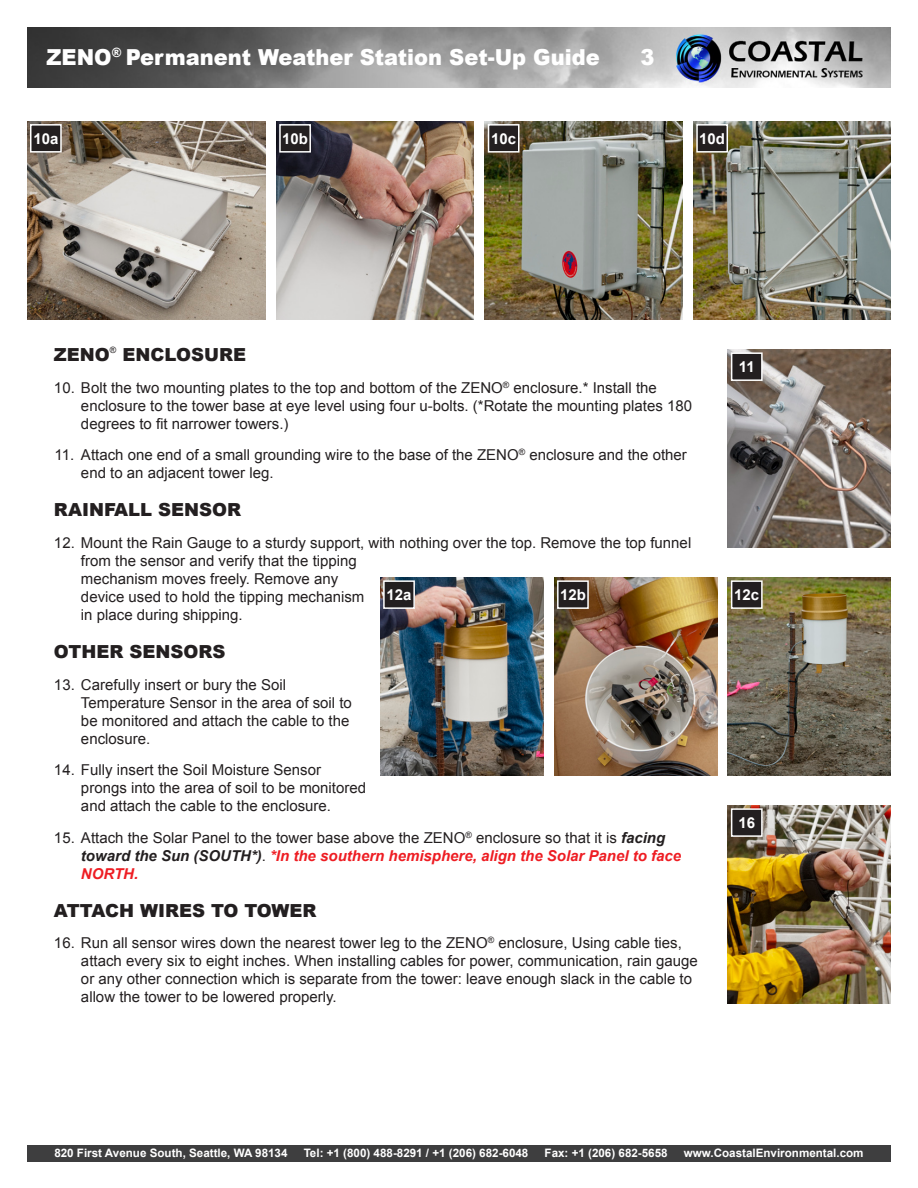
<style>
.page{position:relative;width:918px;height:1188px;background:#fff}
.page>*{position:absolute;margin:0;border:0;box-sizing:border-box;transform-origin:0 0}
.t1{font:900 22.05px "Arial";color:#fff;scale:.95 1}
.Heading{font:900 18px "Arial";color:#231f20}
.bullets{font:15px/18px "Arial";color:#231f20}
.t2{font:700 15px "Arial";color:#fff}
.t3{font:700 11.7px "Arial";color:#fff}
.s1{font-weight:700;font-style:italic}
.s2{font-weight:700;font-style:italic;color:#ee1d23}
</style>
<div class="page">
<div style="left:27px;top:1145px;width:864px;height:16px;background:#3e3e3f"></div>
<img style="left:728px;top:805px;width:163px;height:198px">
<div style="left:732px;top:809px;width:30px;height:27px;background:#231f20"></div>
<div style="left:731px;top:808px;width:32px;height:29px;border:2px solid #fff"></div>
<img style="left:728px;top:577px;width:163px;height:198px">
<div style="left:732px;top:581px;width:30px;height:27px;background:#231f20"></div>
<div style="left:731px;top:580px;width:32px;height:29px;border:2px solid #fff"></div>
<img style="left:554px;top:577px;width:163px;height:198px">
<div style="left:558px;top:581px;width:30px;height:27px;background:#231f20"></div>
<div style="left:557px;top:580px;width:32px;height:29px;border:2px solid #fff"></div>
<img style="left:380px;top:577px;width:163px;height:198px">
<div style="left:384px;top:581px;width:30px;height:27px;background:#231f20"></div>
<div style="left:383px;top:580px;width:32px;height:29px;border:2px solid #fff"></div>
<img style="left:728px;top:349px;width:163px;height:198px">
<div style="left:732px;top:353px;width:30px;height:27px;background:#231f20"></div>
<div style="left:731px;top:352px;width:32px;height:29px;border:2px solid #fff"></div>
<img style="left:27px;top:122px;width:238px;height:197px">
<div style="left:31px;top:125px;width:30px;height:27px;background:#231f20"></div>
<div style="left:30px;top:124px;width:32px;height:29px;border:2px solid #fff"></div>
<img style="left:276px;top:122px;width:198px;height:197px">
<div style="left:280px;top:125px;width:30px;height:27px;background:#231f20"></div>
<div style="left:279px;top:124px;width:32px;height:29px;border:2px solid #fff"></div>
<img style="left:485px;top:122px;width:197px;height:197px">
<div style="left:489px;top:125px;width:30px;height:27px;background:#231f20"></div>
<div style="left:488px;top:124px;width:32px;height:29px;border:2px solid #fff"></div>
<img style="left:693px;top:122px;width:198px;height:197px">
<div style="left:697px;top:125px;width:30px;height:27px;background:#231f20"></div>
<div style="left:696px;top:124px;width:32px;height:29px;border:2px solid #fff"></div>
<img style="left:27px;top:27px;width:864px;height:61px">
<p class="t1" style="left:46px;top:41px;width:584px">ZENO<sup>®</sup> Permanent Weather Station Set-Up Guide</p>
<p class="t1" style="left:641px;top:41px;width:16px">3</p>
<p class="t2" style="left:33px;top:129px;width:27px">10a</p>
<p class="t2" style="left:282px;top:129px;width:27px">10b</p>
<p class="t2" style="left:491px;top:129px;width:27px">10c</p>
<p class="t2" style="left:699px;top:129px;width:27px">10d</p>
<p class="Heading" style="left:54px;top:342px;width:194px">ZENO<sup>®</sup> ENCLOSURE</p>
<p class="bullets" style="left:81px;top:379px;width:613px;text-indent:-27px">10. Bolt the two mounting plates to the top and bottom of the ZENO<sup>®</sup> enclosure.* Install the enclosure to the tower base at eye level using four u-bolts. (*Rotate the mounting plates 180 degrees to fit narrower towers.)</p>
<p class="bullets" style="left:81px;top:446px;width:607px;text-indent:-26px">11. Attach one end of a small grounding wire to the base of the ZENO<sup>®</sup> enclosure and the other end to an adjacent tower leg.</p>
<p class="Heading" style="left:54px;top:497px;width:189px">RAINFALL SENSOR</p>
<p class="bullets" style="left:81px;top:534px;width:612px;text-indent:-27px">12. Mount the Rain Gauge to a sturdy support, with nothing over the top. Remove the top funnel from the sensor and verify that the tipping<br>mechanism moves freely. Remove any<br>device used to hold the tipping mechanism<br>in place during shipping.</p>
<p class="Heading" style="left:54px;top:639px;width:173px">OTHER SENSORS</p>
<p class="bullets" style="left:81px;top:676px;width:272px;text-indent:-27px">13. Carefully insert or bury the Soil<br>Temperature Sensor in the area of soil to be monitored and attach the cable to the enclosure.</p>
<p class="bullets" style="left:81px;top:761px;width:287px;text-indent:-27px">14. Fully insert the Soil Moisture Sensor prongs into the area of soil to be monitored and attach the cable to the enclosure.</p>
<p class="bullets" style="left:81px;top:829px;width:602px;text-indent:-27px">15. Attach the Solar Panel to the tower base above the ZENO<sup>®</sup> enclosure so that it is <span class="s1">facing toward the Sun (SOUTH*)</span>. <span class="s2">*In the southern hemisphere, align the Solar Panel to face<br>NORTH.</span></p>
<p class="Heading" style="left:54px;top:897px;width:264px">ATTACH WIRES TO TOWER</p>
<p class="bullets" style="left:81px;top:934px;width:618px;text-indent:-27px">16. Run all sensor wires down the nearest tower leg to the ZENO<sup>®</sup> enclosure, Using cable ties, attach every six to eight inches. When installing cables for power, communication, rain gauge or any other connection which is separate from the tower: leave enough slack in the cable to allow the tower to be lowered properly.</p>
<p class="t2" style="left:739px;top:357px;width:17px">11</p>
<p class="t2" style="left:387px;top:585px;width:27px">12a</p>
<p class="t2" style="left:560px;top:585px;width:27px">12b</p>
<p class="t2" style="left:734px;top:585px;width:27px">12c</p>
<p class="t2" style="left:738px;top:813px;width:18px">16</p>
<p class="t3" style="left:54px;top:1146px;width:235px">820 First Avenue South, Seattle, WA 98134</p>
<p class="t3" style="left:304px;top:1146px;width:226px">Tel: +1 (800) 488-8291 / +1 (206) 682-6048</p>
<p class="t3" style="left:545px;top:1146px;width:125px">Fax: +1 (206) 682-5658</p>
<p class="t3" style="left:684px;top:1146px;width:181px">www.CoastalEnvironmental.com</p>
</div>
